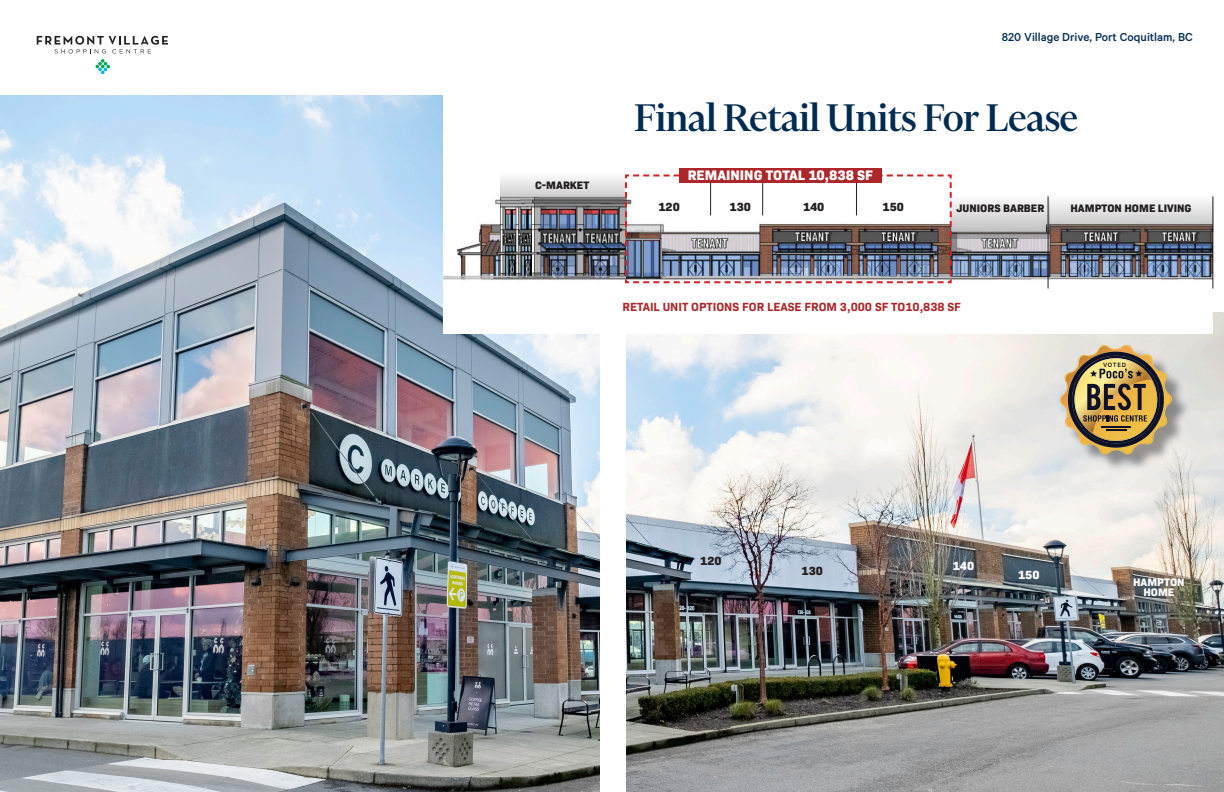
<style>
.page{position:relative;width:1224px;height:792px;background:#fff}
.page>*{position:absolute;margin:0;border:0;box-sizing:border-box;transform-origin:0 0}
.t1{font:500 44px "Financier Display";letter-spacing:-.01em;color:#002b51}
.BrokerName_FutHvy_black_10_15_75{font:800 14px "Bio Sans";color:#fff}
.t2{font:500 13px "Calibre";color:#002b51}
.BrokerName_FutHvy_black_10_15_75-2{font:700 12px "Bio Sans";color:#ad2629}
.BrokerName_FutHvy_black_10_15_75-3{font:800 12px "Bio Sans";color:#231f20}
.BrokerName_FutHvy_black_10_15_75-4{font:800 12px "Bio Sans";color:#fff}
.BrokerName_FutHvy_black_10_15_75-5{font:800 11px "Bio Sans";color:#231f20}
.BrokerName_FutHvy_black_10_15_75-6{font:800 11px/10px "Bio Sans";color:#fff;text-align:center}
.t3{font:500 7px "Calibre";letter-spacing:.09em;color:#040503}
</style>
<div class="page">
<img style="left:0;top:95px;width:600px;height:697px">
<img style="left:626px;top:312px;width:598px;height:480px">
<svg style="left:37px;top:36px;width:131px;height:17px"></svg>
<svg style="left:95px;top:59px;width:15px;height:15px"></svg>
<img style="left:443px;top:95px;width:770px;height:239px">
<svg style="left:992px;top:108px;width:221px;height:67px"></svg>
<svg style="left:1050px;top:192px;width:164px;height:40px"></svg>
<svg style="left:953px;top:191px;width:97px;height:47px"></svg>
<svg style="left:500px;top:170px;width:125px;height:38px"></svg>
<hr style="left:1048px;top:196px;width:1px;height:93px;background:#231f20">
<hr style="left:1212px;top:196px;width:1px;height:93px;background:#231f20">
<img style="left:624px;top:173px;width:329px;height:111px">
<hr style="left:762px;top:170px;width:1px;height:45px;background:#231f20">
<hr style="left:856px;top:170px;width:1px;height:45px;background:#231f20">
<div style="left:679px;top:168px;width:203px;height:15px;background:#ad2629"></div>
<div style="left:1063px;top:347px;width:127px;height:125px;background:#231f20;opacity:.45"></div>
<svg style="left:1060px;top:345px;width:113px;height:110px;background:#ab966c"></svg>
<p class="BrokerName_FutHvy_black_10_15_75-5" style="left:535px;top:176px;width:55px">C-MARKET</p>
<p class="t2" style="left:1002px;top:30px;width:193px">820 Village Drive, Port Coquitlam, BC</p>
<p class="t1" style="left:634px;top:95px;width:445px">Final Retail Units For Lease</p>
<p class="BrokerName_FutHvy_black_10_15_75" style="left:688px;top:165px;width:187px">REMAINING TOTAL 10,838 SF</p>
<p class="BrokerName_FutHvy_black_10_15_75-3" style="left:658px;top:197px;width:23px">120</p>
<p class="BrokerName_FutHvy_black_10_15_75-3" style="left:730px;top:197px;width:23px">130</p>
<p class="BrokerName_FutHvy_black_10_15_75-3" style="left:803px;top:197px;width:23px">140</p>
<p class="BrokerName_FutHvy_black_10_15_75-3" style="left:883px;top:197px;width:23px">150</p>
<p class="BrokerName_FutHvy_black_10_15_75-5" style="left:956px;top:200px;width:90px">JUNIORS BARBER</p>
<p class="BrokerName_FutHvy_black_10_15_75-5" style="left:1071px;top:200px;width:123px">HAMPTON HOME LIVING</p>
<p class="BrokerName_FutHvy_black_10_15_75-2" style="left:622px;top:298px;width:340px">RETAIL UNIT OPTIONS FOR LEASE FROM 3,000 SF TO10,838 SF</p>
<p class="t3" style="left:1103px;top:360px;width:25px">VOTED</p>
<p class="BrokerName_FutHvy_black_10_15_75-3" style="left:700px;top:552px;width:23px">120</p>
<p class="BrokerName_FutHvy_black_10_15_75-3" style="left:802px;top:561px;width:23px">130</p>
<p class="BrokerName_FutHvy_black_10_15_75-4" style="left:953px;top:556px;width:23px">140</p>
<p class="BrokerName_FutHvy_black_10_15_75-4" style="left:1018px;top:566px;width:23px">150</p>
<p class="BrokerName_FutHvy_black_10_15_75-6" style="left:1133px;top:576px;width:53px">HAMPTON<br>HOME</p>
</div>
